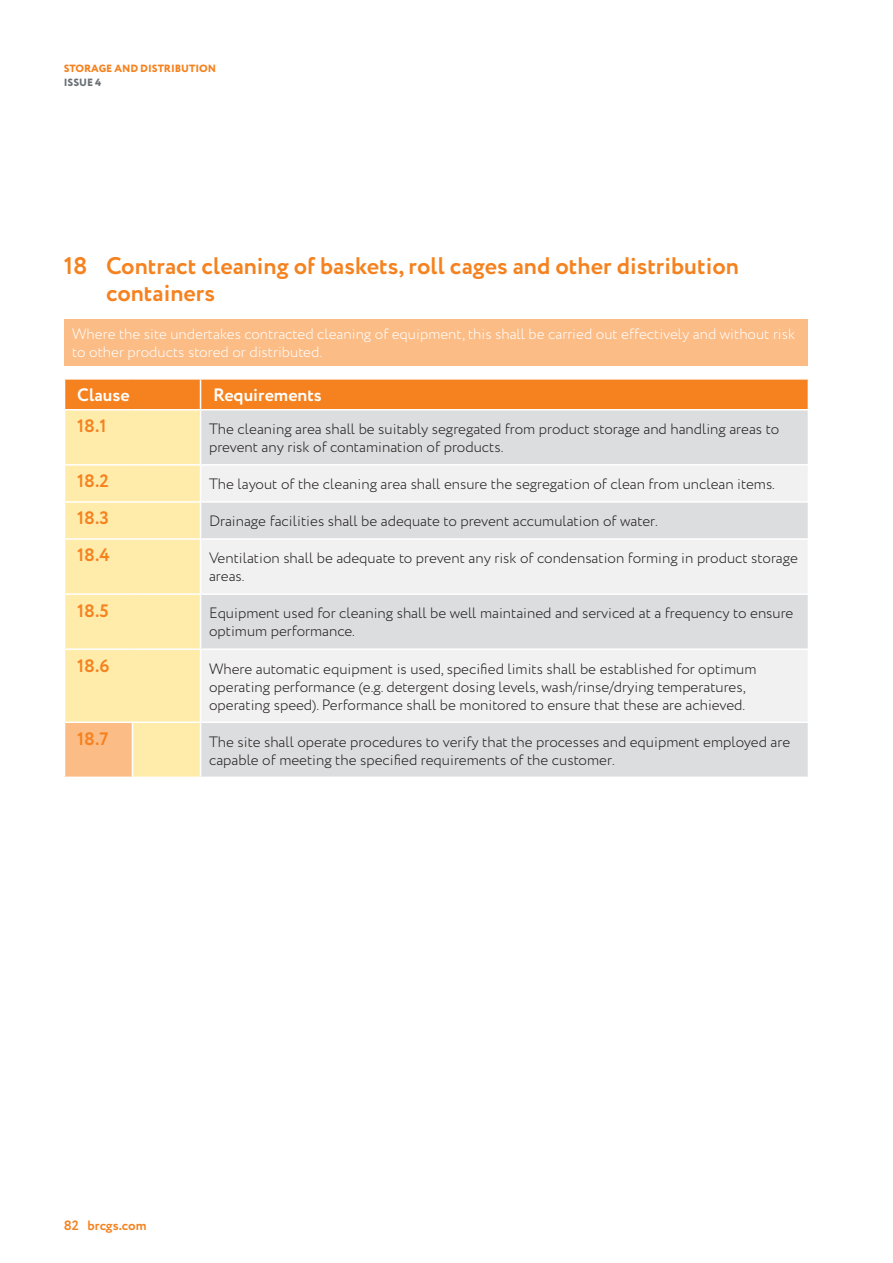
<style>
.page{position:relative;width:893px;height:1263px;background:#fff}
.page>*{position:absolute;margin:0;border:0;box-sizing:border-box;transform-origin:0 0}
.t1{font:700 24px/27px "Circe";color:#f5821f}
.t2{font:700 18px "Circe";color:#f5821f}
.t3{font:700 18px "Circe";color:#fff}
.t4{font:300 15px/18px "Circe";color:#231f20}
.t5{font:300 15px/18px "Circe";color:#fff}
.t6{font:700 13.5px "Circe";color:#f5821f}
.t7{font:800 10.5px "Circe";color:#f5821f}
.t8{font:800 10.5px "Circe";color:#6a7176}
</style>
<div class="page">
<div style="left:64px;top:319px;width:744px;height:46px;background:#fcbc86"></div>
<div style="left:65px;top:411px;width:135px;height:366px;background:#ffecab"></div>
<div style="left:201px;top:411px;width:607px;height:366px;background:#dcddde"></div>
<svg style="left:201px;top:466px;width:607px;height:256px;fill:#f1f1f2"></svg>
<div style="left:65px;top:722px;width:67px;height:55px;background:#fcbc86"></div>
<hr style="left:64px;top:464px;width:68px;height:2px;background:#fff">
<hr style="left:132px;top:464px;width:69px;height:2px;background:#fff">
<hr style="left:64px;top:501px;width:68px;height:2px;background:#fff">
<hr style="left:132px;top:501px;width:69px;height:2px;background:#fff">
<hr style="left:64px;top:538px;width:68px;height:2px;background:#fff">
<hr style="left:132px;top:538px;width:69px;height:2px;background:#fff">
<hr style="left:64px;top:593px;width:68px;height:2px;background:#fff">
<hr style="left:132px;top:593px;width:69px;height:2px;background:#fff">
<hr style="left:64px;top:648px;width:68px;height:2px;background:#fff">
<hr style="left:132px;top:648px;width:69px;height:2px;background:#fff">
<hr style="left:201px;top:464px;width:608px;height:2px;background:#fff">
<hr style="left:201px;top:501px;width:608px;height:2px;background:#fff">
<hr style="left:201px;top:538px;width:608px;height:2px;background:#fff">
<hr style="left:201px;top:593px;width:608px;height:2px;background:#fff">
<hr style="left:201px;top:648px;width:608px;height:2px;background:#fff">
<hr style="left:201px;top:722px;width:608px;height:1px;background:#fff">
<hr style="left:64px;top:722px;width:68px;height:1px;background:#fff">
<hr style="left:132px;top:722px;width:69px;height:1px;background:#fff">
<hr style="left:132px;top:723px;width:1px;height:54px;background:#fff">
<div style="left:64px;top:379px;width:745px;height:30px;background:#f5821f"></div>
<p class="t7" style="left:64px;top:65px;width:154px">STORAGE AND DISTRIBUTION</p>
<p class="t8" style="left:64px;top:78px;width:39px">ISSUE 4</p>
<h1 class="t1" style="left:106px;top:254px;width:634px;text-indent:-43px">18 Contract cleaning of baskets, roll cages and other distribution containers</h1>
<p class="t5" style="left:72px;top:326px;width:724px">Where the site undertakes contracted cleaning of equipment, this shall be carried out effectively and without risk to other products stored or distributed.</p>
<p class="t3" style="left:77px;top:388px;width:54px">Clause</p>
<p class="t3" style="left:213px;top:388px;width:110px">Requirements</p>
<p class="t2" style="left:77px;top:419px;width:31px">18.1</p>
<p class="t4" style="left:209px;top:421px;width:572px">The cleaning area shall be suitably segregated from product storage and handling areas to prevent any risk of contamination of products.</p>
<p class="t2" style="left:77px;top:474px;width:33px">18.2</p>
<p class="t4" style="left:209px;top:476px;width:567px">The layout of the cleaning area shall ensure the segregation of clean from unclean items.</p>
<p class="t2" style="left:77px;top:511px;width:33px">18.3</p>
<p class="t4" style="left:209px;top:513px;width:450px">Drainage facilities shall be adequate to prevent accumulation of water.</p>
<p class="t2" style="left:77px;top:549px;width:34px">18.4</p>
<p class="t4" style="left:209px;top:550px;width:590px">Ventilation shall be adequate to prevent any risk of condensation forming in product storage areas.</p>
<p class="t2" style="left:77px;top:604px;width:33px">18.5</p>
<p class="t4" style="left:209px;top:605px;width:586px">Equipment used for cleaning shall be well maintained and serviced at a frequency to ensure optimum performance.</p>
<p class="t2" style="left:77px;top:659px;width:34px">18.6</p>
<p class="t4" style="left:209px;top:661px;width:549px">Where automatic equipment is used, specified limits shall be established for optimum operating performance (e.g. detergent dosing levels, wash/rinse/drying temperatures, operating speed). Performance shall be monitored to ensure that these are achieved.</p>
<p class="t2" style="left:77px;top:732px;width:33px">18.7</p>
<p class="t4" style="left:209px;top:734px;width:583px">The site shall operate procedures to verify that the processes and equipment employed are capable of meeting the specified requirements of the customer.</p>
<p class="t6" style="left:64px;top:1221px;width:84px">82 brcgs.com</p>
</div>
